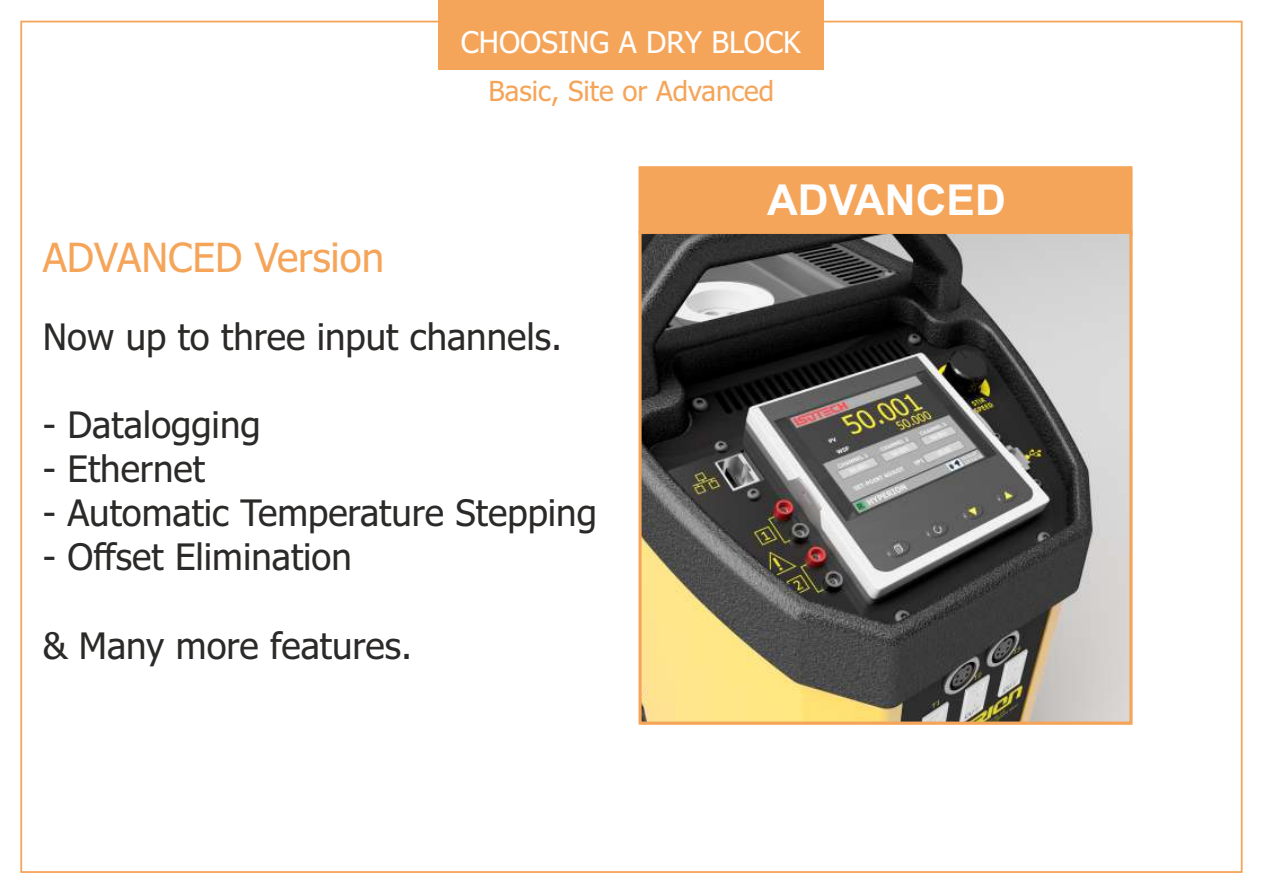
<style>
.page{position:relative;width:1263px;height:893px;background:#fff}
.page>*{position:absolute;margin:0;border:0;box-sizing:border-box;transform-origin:0 0}
.t1{font:700 42.75px "Arial";color:#fefefe}
.t2{font:700 42.45px "Arial";color:#fefefe}
.t3{font:40.2px "Tahoma";color:#f5a55a}
.t4{font:36.6px "Tahoma";color:#2b2a29}
.t5{font:30px "Tahoma";color:#fefefe}
.t6{font:27.75px "Tahoma";color:#f5a55a}
.s1{font-size:42.75px}
</style>
<div class="page">
<div style="left:439px;top:0;width:385px;height:69px;background:#f5a55a"></div>
<img style="left:643px;top:238px;width:485px;height:482px">
<img style="left:798px;top:458px;width:121px;height:94px">
<img style="left:913px;top:417px;width:107px;height:80px">
<div style="left:639px;top:231px;width:493px;height:493px;border:3px solid #f5a55a"></div>
<svg style="left:638px;top:166px;width:495px;height:72px;background:#eda25c"></svg>
<p class="t5" style="left:461px;top:30px;width:342px">CHOOSING A DRY BLOCK</p>
<p class="t6" style="left:488px;top:79px;width:287px">Basic, Site or Advanced</p>
<p class="t3" style="left:43px;top:241px;width:343px">ADVANCED Version</p>
<p class="t4" style="left:43px;top:322px;width:521px">Now up to three input channels.</p>
<p class="t4" style="left:43px;top:410px;width:219px">- Datalogging</p>
<p class="t4" style="left:43px;top:454px;width:164px">- Ethernet</p>
<p class="t4" style="left:43px;top:498px;width:556px">- Automatic Temperature Stepping</p>
<p class="t4" style="left:43px;top:542px;width:311px">- Offset Elimination</p>
<p class="t4" style="left:43px;top:631px;width:371px">&amp; Many more features.</p>
<p class="t1" style="left:838px;top:184px;width:96px">SITE</p>
<p class="t1" style="left:854px;top:184px;width:153px">ANCED</p>
<p class="t2" style="left:767px;top:187px;width:187px"><span class="s1">ADV</span>B SIC</p>
</div>
